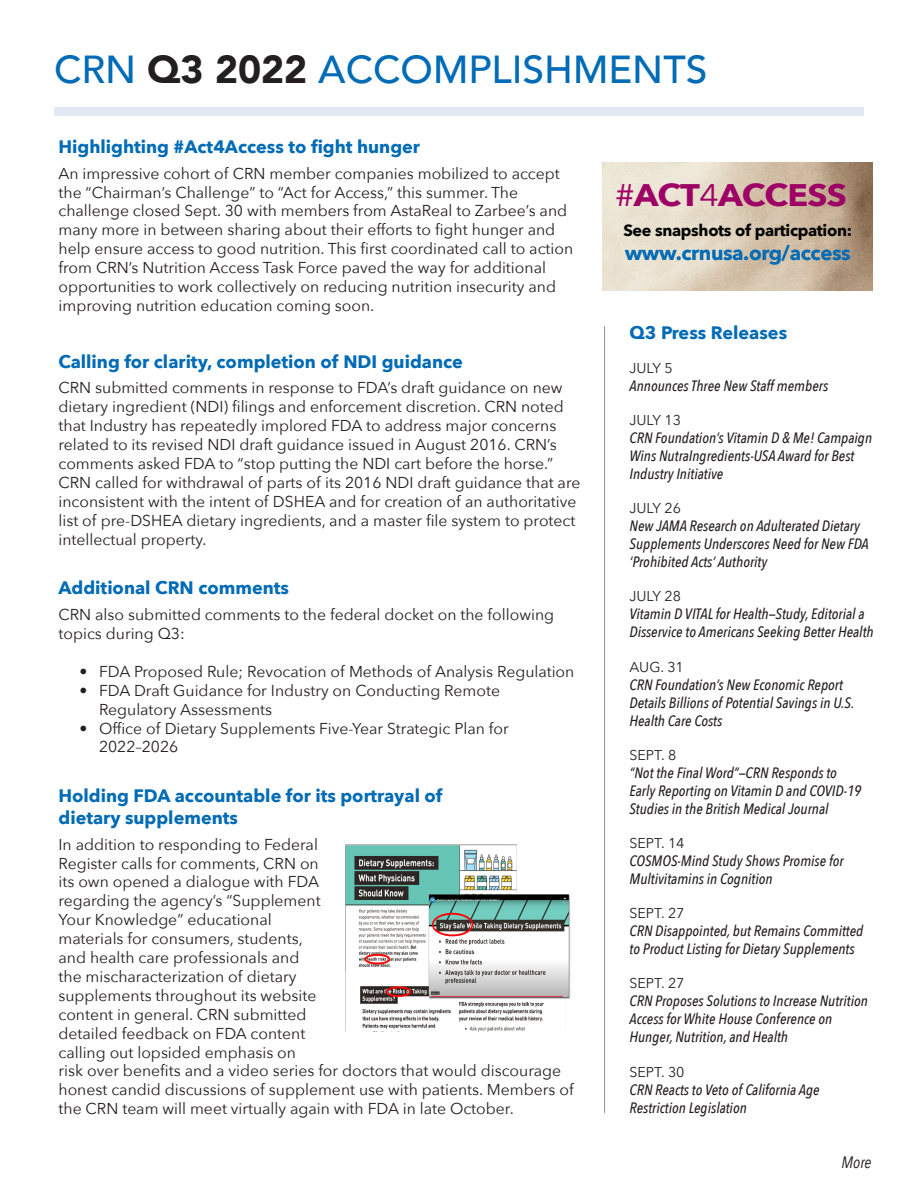
<style>
.page{position:relative;width:918px;height:1188px;background:#fff}
.page>*{position:absolute;margin:0;border:0;box-sizing:border-box;transform-origin:0 0}
.t1{font:500 39px "Avenir";color:#006bb6}
.t2{font:700 31.2px "Avenir Next";letter-spacing:-.025em;color:#9e0165;scale:1.09 1}
.t3{font:700 20.25px "Avenir Next";letter-spacing:-.02em;color:#006bb6}
.t4{font:700 18px/21.6px "Avenir Next";color:#006bb6}
.t5{font:italic 16.5px "Avenir Next Condensed";color:#231f20}
.t6{font:700 16.2px "Avenir Next";letter-spacing:-.02em;color:#040503}
.t7{font:15.75px/18.9px "Avenir Next";color:#231f20}
.t8{font:italic 500 15px/18px "Avenir Next Condensed";color:#231f20}
.t9{font:14.25px "Avenir Next";color:#231f20}
.s1{font-weight:900;color:#231f20}
.s2{font-weight:400}
</style>
<div class="page">
<div style="left:54px;top:107px;width:810px;height:9px;background:#e1e9f5"></div>
<hr style="left:604px;top:326px;width:1px;height:787px;background:#939598">
<img style="left:345px;top:844px;width:225px;height:188px">
<img style="left:602px;top:162px;width:271px;height:129px">
<p class="t1" style="left:54px;top:36px;width:655px">CRN <span class="s1">Q3 2022</span> ACCOMPLISHMENTS</p>
<p class="t4" style="left:58px;top:136px;width:363px">Highlighting #Act4Access to fight hunger</p>
<p class="t7" style="left:58px;top:163px;width:516px">An impressive cohort of CRN member companies mobilized to accept the “Chairman’s Challenge” to “Act for Access,” this summer. The challenge closed Sept. 30 with members from AstaReal to Zarbee’s and many more in between sharing about their efforts to fight hunger and help ensure access to good nutrition. This first coordinated call to action from CRN’s Nutrition Access Task Force paved the way for additional opportunities to work collectively on reducing nutrition insecurity and improving nutrition education coming soon.</p>
<p class="t4" style="left:58px;top:350px;width:406px">Calling for clarity, completion of NDI guidance</p>
<p class="t7" style="left:58px;top:378px;width:523px">CRN submitted comments in response to FDA’s draft guidance on new dietary ingredient (NDI) filings and enforcement discretion. CRN noted that Industry has repeatedly implored FDA to address major concerns related to its revised NDI draft guidance issued in August 2016. CRN’s comments asked FDA to “stop putting the NDI cart before the horse.” CRN called for withdrawal of parts of its 2016 NDI draft guidance that are inconsistent with the intent of DSHEA and for creation of an authoritative list of pre-DSHEA dietary ingredients, and a master file system to protect intellectual property.</p>
<p class="t4" style="left:58px;top:577px;width:232px">Additional CRN comments</p>
<p class="t7" style="left:58px;top:604px;width:497px">CRN also submitted comments to the federal docket on the following topics during Q3:</p>
<p class="t7" style="left:80px;top:661px;width:496px">• FDA Proposed Rule; Revocation of Methods of Analysis Regulation</p>
<p class="t7" style="left:99px;top:680px;width:403px;text-indent:-20px">• FDA Draft Guidance for Industry on Conducting Remote<br>Regulatory Assessments</p>
<p class="t7" style="left:99px;top:718px;width:411px;text-indent:-20px">• Office of Dietary Supplements Five-Year Strategic Plan for<br>2022–2026</p>
<p class="t4" style="left:58px;top:785px;width:386px">Holding FDA accountable for its portrayal of dietary supplements</p>
<p class="t7" style="left:58px;top:834px;width:517px">In addition to responding to Federal<br>Register calls for comments, CRN on<br>its own opened a dialogue with FDA<br>regarding the agency’s “Supplement<br>Your Knowledge” educational<br>materials for consumers, students,<br>and health care professionals and<br>the mischaracterization of dietary<br>supplements throughout its website<br>content in general. CRN submitted<br>detailed feedback on FDA content<br>calling out lopsided emphasis on<br>risk over benefits and a video series for doctors that would discourage honest candid discussions of supplement use with patients. Members of the CRN team will meet virtually again with FDA in late October.</p>
<p class="t2" style="left:616px;top:169px;width:214px"><span class="s2">#</span>ACT<span class="s2">4</span>ACCESS</p>
<p class="t6" style="left:623px;top:216px;width:230px">See snapshots of particpation:</p>
<p class="t3" style="left:625px;top:236px;width:228px">www.crnusa.org/access</p>
<p class="t4" style="left:630px;top:321px;width:159px">Q3 Press Releases</p>
<p class="t9" style="left:630px;top:356px;width:45px">JULY 5</p>
<p class="t8" style="left:630px;top:376px;width:200px">Announces Three New Staff members</p>
<p class="t9" style="left:630px;top:408px;width:53px">JULY 13</p>
<p class="t8" style="left:630px;top:429px;width:244px">CRN Foundation’s Vitamin D &amp; Me! Campaign<br>Wins NutraIngredients-USA Award for Best<br>Industry Initiative</p>
<p class="t9" style="left:630px;top:496px;width:53px">JULY 26</p>
<p class="t8" style="left:630px;top:517px;width:241px">New JAMA Research on Adulterated Dietary<br>Supplements Underscores Need for New FDA ‘Prohibited Acts’ Authority</p>
<p class="t9" style="left:630px;top:584px;width:53px">JULY 28</p>
<p class="t8" style="left:630px;top:605px;width:246px">Vitamin D VITAL for Health—Study, Editorial a<br>Disservice to Americans Seeking Better Health</p>
<p class="t9" style="left:630px;top:655px;width:56px">AUG. 31</p>
<p class="t8" style="left:630px;top:675px;width:226px">CRN Foundation’s New Economic Report<br>Details Billions of Potential Savings in U.S.<br>Health Care Costs</p>
<p class="t9" style="left:630px;top:743px;width:48px">SEPT. 8</p>
<p class="t8" style="left:630px;top:763px;width:233px">“Not the Final Word”—CRN Responds to<br>Early Reporting on Vitamin D and COVID-19<br>Studies in the British Medical Journal</p>
<p class="t9" style="left:630px;top:831px;width:57px">SEPT. 14</p>
<p class="t8" style="left:630px;top:852px;width:216px">COSMOS-Mind Study Shows Promise for<br>Multivitamins in Cognition</p>
<p class="t9" style="left:630px;top:901px;width:57px">SEPT. 27</p>
<p class="t8" style="left:630px;top:922px;width:235px">CRN Disappointed, but Remains Committed to Product Listing for Dietary Supplements</p>
<p class="t9" style="left:630px;top:971px;width:57px">SEPT. 27</p>
<p class="t8" style="left:630px;top:992px;width:240px">CRN Proposes Solutions to Increase Nutrition<br>Access for White House Conference on<br>Hunger, Nutrition, and Health</p>
<p class="t9" style="left:630px;top:1060px;width:57px">SEPT. 30</p>
<p class="t8" style="left:630px;top:1080px;width:192px">CRN Reacts to Veto of California Age<br>Restriction Legislation</p>
<p class="t5" style="left:842px;top:1152px;width:32px">More</p>
</div>
